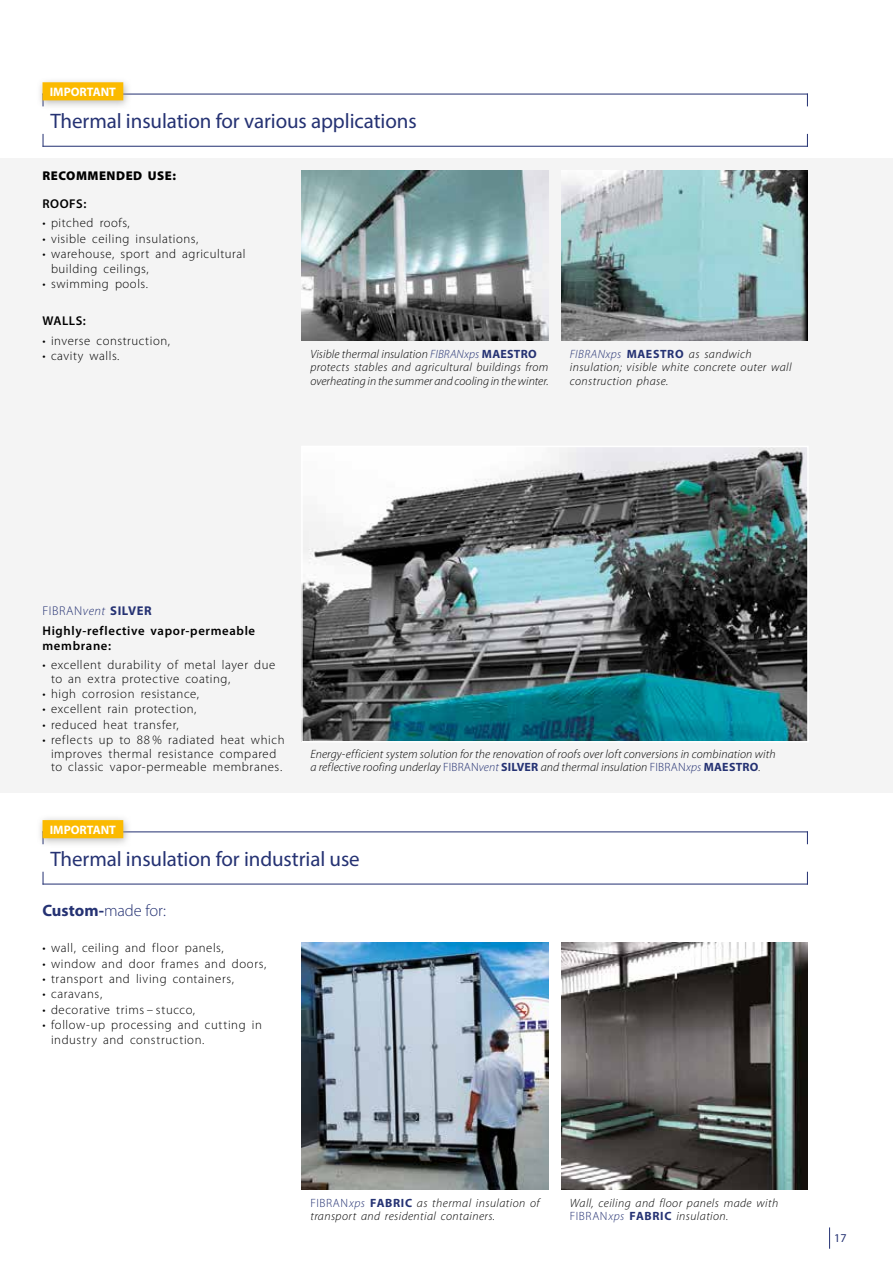
<style>
.page{position:relative;width:893px;height:1263px;background:#fff}
.page>*{position:absolute;margin:0;border:0;box-sizing:border-box;transform-origin:0 0}
.t1{font:21px "Myriad Pro";letter-spacing:-.005em;color:#253273}
.t2{font:300 16.5px "Myriad Pro";letter-spacing:-.005em;color:#253273}
.t3{font:300 12.75px/13.5px "Myriad Pro";letter-spacing:.045em;color:#000}
.t4{font:600 12.75px/19.5px "Myriad Pro";letter-spacing:.05em;color:#000}
.t5{font:900 12.75px "Myriad Pro";letter-spacing:.04em;color:#000}
.t6{font:700 12.3px "Myriad Pro";color:#fff}
.t7{font:italic 300 12px/13.5px "Myriad Pro";letter-spacing:.025em;color:#000}
.t8{font:12px "Myriad Pro";color:#253273}
.s1{color:#253273}
.s2{font-weight:700;font-style:normal;color:#253273}
.s3{font-weight:300;color:#253273}
.s4{font-weight:300;font-style:italic;color:#253273}
.s5{font-weight:700;color:#253273}
.s6{font-style:normal;color:#253273}
.s7{font-weight:700}
</style>
<div class="page">
<div style="left:0;top:159px;width:893px;height:634px;background:#f4f4f4"></div>
<img style="left:561px;top:943px;width:247px;height:246px">
<img style="left:302px;top:943px;width:247px;height:246px">
<img style="left:302px;top:170px;width:247px;height:170px">
<img style="left:561px;top:170px;width:247px;height:170px">
<img style="left:304px;top:449px;width:502px;height:290px">
<div style="left:301px;top:446px;width:508px;height:296px;border:2px solid #fff"></div>
<svg style="left:829px;top:1227px;width:1px;height:22px"></svg>
<hr style="left:43px;top:94px;width:765px;height:1px;background:#253273">
<hr style="left:43px;top:146px;width:765px;height:1px;background:#253273">
<svg style="left:43px;top:134px;width:1px;height:13px"></svg>
<svg style="left:807px;top:134px;width:1px;height:13px"></svg>
<div style="left:36px;top:77px;width:96px;height:33px;background:#9d9d9c;opacity:.67"></div>
<div style="left:44px;top:84px;width:78px;height:15px;background:#fbba00"></div>
<div style="left:43px;top:82px;width:80px;height:18px;border:2px solid #fbba00"></div>
<hr style="left:43px;top:831px;width:765px;height:1px;background:#253273">
<svg style="left:807px;top:831px;width:1px;height:13px"></svg>
<hr style="left:43px;top:883px;width:765px;height:1px;background:#253273">
<svg style="left:43px;top:872px;width:1px;height:12px"></svg>
<div style="left:36px;top:815px;width:96px;height:33px;background:#9d9d9c;opacity:.67"></div>
<div style="left:44px;top:821px;width:78px;height:16px;background:#fbba00"></div>
<div style="left:43px;top:820px;width:80px;height:18px;border:2px solid #fbba00"></div>
<p class="t6" style="left:50px;top:84px;width:68px">IMPORTANT</p>
<h1 class="t1" style="left:50px;top:108px;width:368px">Thermal insulation for various applications</h1>
<p class="t5" style="left:43px;top:168px;width:135px">RECOMMENDED USE:</p>
<p class="t4" style="left:43px;top:193px;width:45px">ROOFS:</p>
<p class="t3" style="left:43px;top:216px;width:89px">• pitched roofs,</p>
<p class="t3" style="left:43px;top:232px;width:157px">• visible ceiling insulations,</p>
<p class="t3" style="left:51px;top:246px;width:196px;line-height:15.3px;text-indent:-9px">• warehouse, sport and agricultural building ceilings,</p>
<p class="t3" style="left:43px;top:278px;width:107px">• swimming pools.</p>
<p class="t4" style="left:43px;top:311px;width:45px">WALLS:</p>
<p class="t3" style="left:43px;top:334px;width:129px">• inverse construction,</p>
<p class="t3" style="left:43px;top:349px;width:79px">• cavity walls.</p>
<p class="t7" style="left:310px;top:347px;width:240px">Visible thermal insulation <span class="s1">FIBRANxps</span> <span class="s2">MAESTRO </span>protects stables and agricultural buildings from overheating in the summer and cooling in the winter.</p>
<p class="t7" style="left:570px;top:347px;width:223px"><span class="s1">FIBRANxps</span> <span class="s2">MAESTRO</span> as sandwich insulation; visible white concrete outer wall construction phase.</p>
<p class="t4" style="left:43px;top:601px;width:214px"><span class="s3">FIBRAN</span><span class="s4">vent</span> <span class="s5">SILVER<br></span>Highly-reflective vapor-permeable</p>
<p class="t4" style="left:43px;top:635px;width:70px">membrane:</p>
<p class="t3" style="left:51px;top:658px;width:226px;text-indent:-9px">• excellent durability of metal layer due to an extra protective coating,</p>
<p class="t3" style="left:43px;top:687px;width:158px">• high corrosion resistance,</p>
<p class="t3" style="left:43px;top:703px;width:155px">• excellent rain protection,</p>
<p class="t3" style="left:43px;top:718px;width:138px">• reduced heat transfer,</p>
<p class="t3" style="left:43px;top:733px;width:244px;text-align:center">• reflects up to 88 % radiated heat which improves thermal resistance compared<br>to classic vapor-permeable membranes.</p>
<p class="t6" style="left:50px;top:822px;width:68px">IMPORTANT</p>
<p class="t7" style="left:310px;top:747px;width:467px">Energy-efficient system solution for the renovation of roofs over loft conversions in combination with a reflective roofing underlay <span class="s6">FIBRAN</span><span class="s1">vent</span> <span class="s2">SILVER</span> and thermal insulation <span class="s6">FIBRAN</span><span class="s1">xps</span> <span class="s2">MAESTRO</span>.</p>
<h1 class="t1" style="left:50px;top:846px;width:311px">Thermal insulation for industrial use</h1>
<p class="t2" style="left:43px;top:901px;width:125px"><span class="s7">Custom-</span>made for:</p>
<p class="t3" style="left:43px;top:941px;width:183px">• wall, ceiling and floor panels,</p>
<p class="t3" style="left:43px;top:957px;width:225px">• window and door frames and doors,</p>
<p class="t3" style="left:43px;top:972px;width:193px">• transport and living containers,</p>
<p class="t3" style="left:43px;top:987px;width:61px">• caravans,</p>
<p class="t3" style="left:43px;top:1003px;width:154px">• decorative trims – stucco,</p>
<p class="t3" style="left:51px;top:1017px;width:212px;line-height:15.3px;text-indent:-9px">• follow-up processing and cutting in industry and construction.</p>
<p class="t7" style="left:310px;top:1196px;width:231px"><span class="s6">FIBRAN</span><span class="s1">xps</span> <span class="s2">FABRIC</span> as thermal insulation of transport and residential containers.</p>
<p class="t7" style="left:570px;top:1196px;width:210px">Wall, ceiling and floor panels made with<br><span class="s6">FIBRAN</span><span class="s1">xps</span> <span class="s2">FABRIC</span> insulation.</p>
<p class="t8" style="left:834px;top:1231px;width:14px">17</p>
</div>
